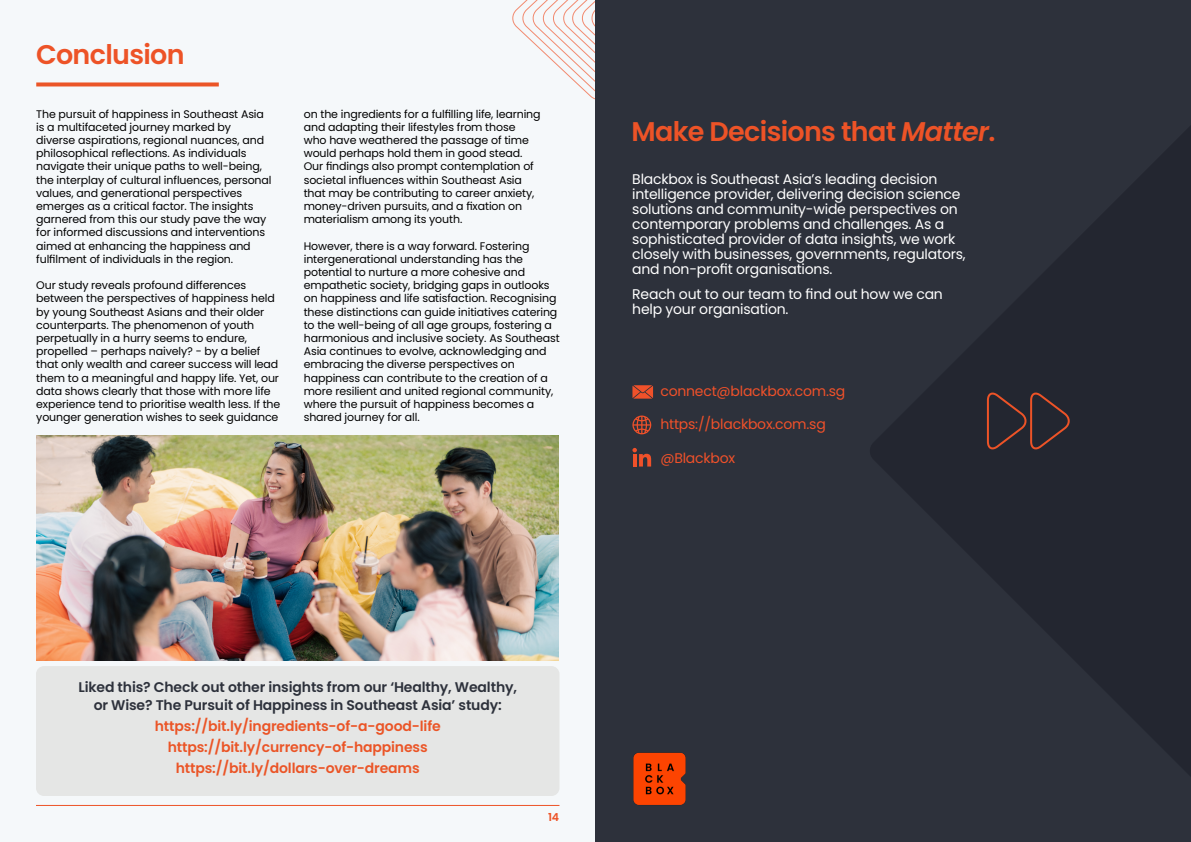
<style>
.page{position:relative;width:1191px;height:842px;background:#fff}
.page>*{position:absolute;margin:0;border:0;box-sizing:border-box;transform-origin:0 0}
.t1{font:600 27px "Poppins";letter-spacing:-.025em;color:#ed5327}
.t2{font:14px/15px "Poppins";letter-spacing:-.015em;color:#fff}
.t3{font:600 14px/21px "Poppins";letter-spacing:-.01em;color:#eb5527;text-align:center}
.t4{font:600 14px/18px "Poppins";letter-spacing:-.01em;color:#2d313b;text-align:center}
.t5{font:14px "Poppins";letter-spacing:-.015em;color:#f0512a}
.t6{font:11px/13.2px "Poppins";letter-spacing:-.01em;color:#000}
.t7{font:600 11px "Poppins";color:#ed5327}
.s1{font-style:italic}
</style>
<div class="page">
<div style="left:0;top:0;width:595px;height:842px;background:#f5f8fa"></div>
<svg style="left:512px;top:0;width:83px;height:100px"></svg>
<hr style="left:36px;top:805px;width:523px;height:1px;background:#ed5327">
<svg style="left:36px;top:82px;width:183px;height:4px"></svg>
<div style="left:36px;top:666px;width:523px;height:130px;background:#e5e6e5;border-radius:8px"></div>
<img style="left:36px;top:435px;width:522px;height:225px">
<div style="left:595px;top:0;width:596px;height:842px;background:#2d313b"></div>
<svg style="left:870px;top:126px;width:321px;height:650px;fill:#232630"></svg>
<svg style="left:986px;top:389px;width:84px;height:61px"></svg>
<svg style="left:632px;top:385px;width:21px;height:14px"></svg>
<svg style="left:632px;top:416px;width:19px;height:18px"></svg>
<svg style="left:632px;top:448px;width:19px;height:18px"></svg>
<img style="left:633px;top:752px;width:53px;height:53px">
<h1 class="t1" style="left:36px;top:39px;width:150px">Conclusion</h1>
<p class="t6" style="left:36px;top:107px;width:237px">The pursuit of happiness in Southeast Asia is a multifaceted journey marked by diverse aspirations, regional nuances, and philosophical reflections. As individuals navigate their unique paths to well-being, the interplay of cultural influences, personal values, and generational perspectives emerges as a critical factor. The insights garnered from this our study pave the way for informed discussions and interventions aimed at enhancing the happiness and fulfilment of individuals in the region.</p>
<p class="t6" style="left:36px;top:279px;width:246px">Our study reveals profound differences between the perspectives of happiness held by young Southeast Asians and their older counterparts. The phenomenon of youth perpetually in a hurry seems to endure, propelled – perhaps naively? - by a belief that only wealth and career success will lead them to a meaningful and happy life. Yet, our data shows clearly that those with more life experience tend to prioritise wealth less. If the younger generation wishes to seek guidance</p>
<p class="t6" style="left:304px;top:107px;width:238px">on the ingredients for a fulfilling life, learning and adapting their lifestyles from those who have weathered the passage of time would perhaps hold them in good stead.<br>Our findings also prompt contemplation of societal influences within Southeast Asia that may be contributing to career anxiety, money-driven pursuits, and a fixation on materialism among its youth.</p>
<p class="t6" style="left:304px;top:239px;width:258px">However, there is a way forward. Fostering intergenerational understanding has the potential to nurture a more cohesive and empathetic society, bridging gaps in outlooks on happiness and life satisfaction. Recognising these distinctions can guide initiatives catering to the well-being of all age groups, fostering a harmonious and inclusive society. As Southeast Asia continues to evolve, acknowledging and embracing the diverse perspectives on happiness can contribute to the creation of a more resilient and united regional community, where the pursuit of happiness becomes a shared journey for all.</p>
<h1 class="t1" style="left:631px;top:116px;width:365px">Make Decisions that <span class="s1">Matter</span>.</h1>
<p class="t2" style="left:632px;top:171px;width:335px">Blackbox is Southeast Asia’s leading decision intelligence provider, delivering decision science solutions and community-wide perspectives on contemporary problems and challenges. As a sophisticated provider of data insights, we work closely with businesses, governments, regulators, and non-profit organisations.</p>
<p class="t2" style="left:632px;top:286px;width:312px">Reach out to our team to find out how we can help your organisation.</p>
<p class="t5" style="left:660px;top:383px;width:186px">connect@blackbox.com.sg</p>
<p class="t5" style="left:660px;top:416px;width:167px">https://blackbox.com.sg</p>
<p class="t5" style="left:660px;top:450px;width:76px">@Blackbox</p>
<p class="t4" style="left:78px;top:679px;width:440px">Liked this? Check out other insights from our ‘Healthy, Wealthy, or Wise? The Pursuit of Happiness in Southeast Asia’ study:</p>
<p class="t3" style="left:155px;top:716px;width:287px">https://bit.ly/ingredients-of-a-good-life https://bit.ly/currency-of-happiness https://bit.ly/dollars-over-dreams</p>
<p class="t7" style="left:548px;top:811px;width:12px">14</p>
</div>
